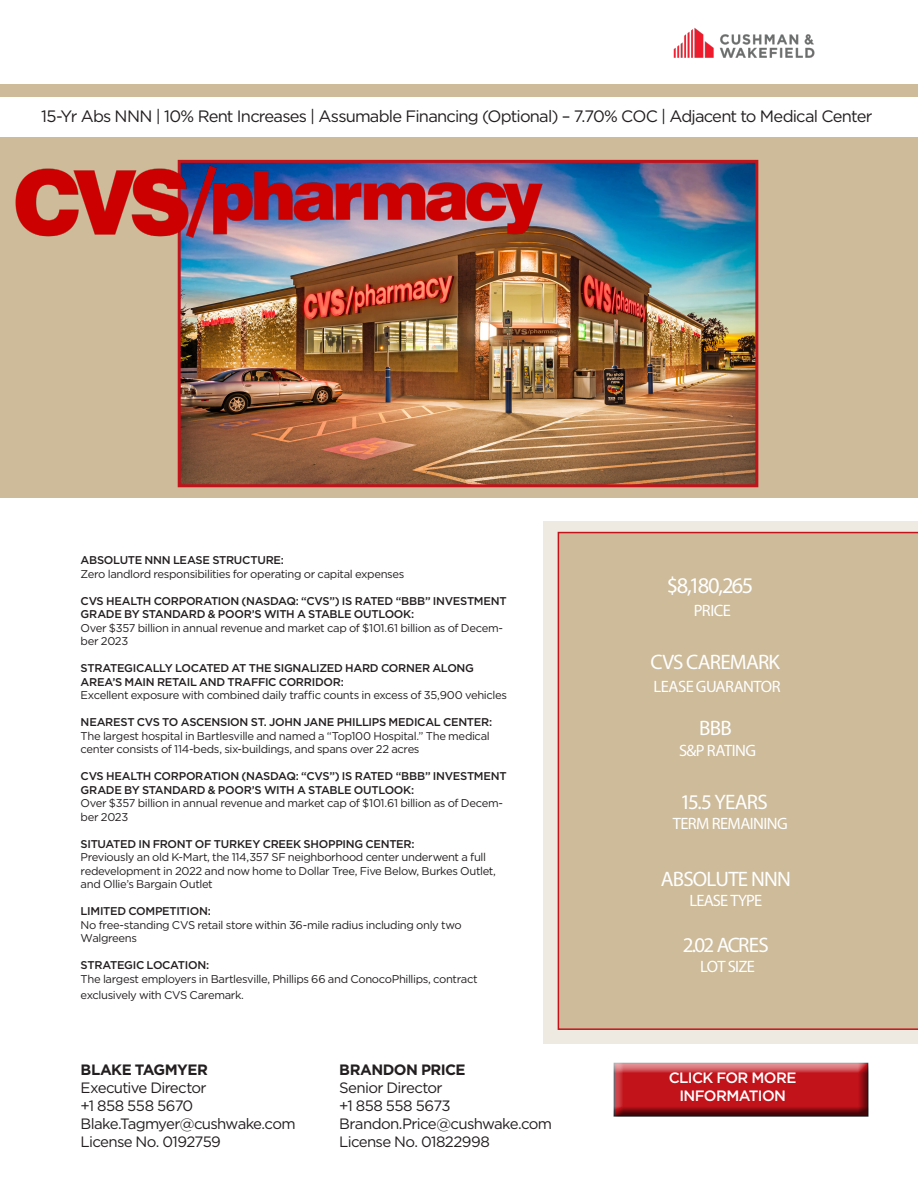
<style>
.page{position:relative;width:918px;height:1188px;background:#fff}
.page>*{position:absolute;margin:0;border:0;box-sizing:border-box;transform-origin:0 0}
.Header{font:22.5px "Myriad Pro";letter-spacing:-.075em;color:#fff}
.Header-2{font:21px "Myriad Pro";letter-spacing:-.04em;color:#fff}
.Subheader{font:16.5px "Gotham";letter-spacing:-.05em;color:#231f20}
.Header-3{font:16.5px "Myriad Pro";letter-spacing:-.04em;color:#fff}
.Header-4{font:15px "Gotham";letter-spacing:-.045em;color:#231f20}
.Header-5{font:700 15px "Gotham";letter-spacing:-.035em;color:#231f20}
.Header-6{font:500 15px "Gotham";letter-spacing:-.04em;color:#fff}
.Header-7{font:11.25px/13.5px "Gotham";letter-spacing:-.03em;color:#231f20}
.Header-8{font:500 11.25px/13.5px "Gotham";letter-spacing:-.025em;color:#231f20}
</style>
<div class="page">
<div style="left:544px;top:521px;width:374px;height:523px;background:#eee9e1"></div>
<div style="left:558px;top:532px;width:360px;height:498px;background:#cdbb9a"></div>
<div style="left:611px;top:1061px;width:258px;height:52px;background:#e6e6e7"></div>
<div style="left:611px;top:1063px;width:258px;height:55px;background:#231f20;opacity:.75"></div>
<div style="left:0;top:84px;width:918px;height:413px;background:#cdbb9a"></div>
<img style="left:182px;top:164px;width:572px;height:319px">
<div style="left:178px;top:160px;width:580px;height:327px;border:3px solid #c2121a"></div>
<div style="left:0;top:97px;width:918px;height:39px;background:#fff"></div>
<img style="left:15px;top:166px;width:545px;height:72px">
<img style="left:673px;top:27px;width:142px;height:31px">
<p class="Subheader" style="left:41px;top:105px;width:833px">15-Yr Abs NNN | 10% Rent Increases | Assumable Financing (Optional) – 7.70% COC | Adjacent to Medical Center</p>
<p class="Header-8" style="left:81px;top:553px;width:205px">ABSOLUTE NNN LEASE STRUCTURE:</p>
<p class="Header-7" style="left:81px;top:567px;width:325px">Zero landlord responsibilities for operating or capital expenses</p>
<p class="Header-8" style="left:81px;top:594px;width:427px">CVS HEALTH CORPORATION (NASDAQ: “CVS”) IS RATED “BBB” INVESTMENT<br>GRADE BY STANDARD &amp; POOR’S WITH A STABLE OUTLOOK:</p>
<p class="Header-7" style="left:81px;top:621px;width:424px">Over $357 billion in annual revenue and market cap of $101.61 billion as of Decem&shy;ber 2023</p>
<p class="Header-8" style="left:81px;top:661px;width:395px">STRATEGICALLY LOCATED AT THE SIGNALIZED HARD CORNER ALONG</p>
<p class="Header-8" style="left:81px;top:675px;width:265px">AREA’S MAIN RETAIL AND TRAFFIC CORRIDOR:</p>
<p class="Header-7" style="left:81px;top:688px;width:428px">Excellent exposure with combined daily traffic counts in excess of 35,900 vehicles</p>
<p class="Header-8" style="left:81px;top:715px;width:413px">NEAREST CVS TO ASCENSION ST. JOHN JANE PHILLIPS MEDICAL CENTER:</p>
<p class="Header-7" style="left:81px;top:729px;width:411px">The largest hospital in Bartlesville and named a “Top100 Hospital.” The medical center consists of 114-beds, six-buildings, and spans over 22 acres</p>
<p class="Header-8" style="left:81px;top:769px;width:427px">CVS HEALTH CORPORATION (NASDAQ: “CVS”) IS RATED “BBB” INVESTMENT<br>GRADE BY STANDARD &amp; POOR’S WITH A STABLE OUTLOOK:</p>
<p class="Header-7" style="left:81px;top:796px;width:424px">Over $357 billion in annual revenue and market cap of $101.61 billion as of Decem&shy;ber 2023</p>
<p class="Header-8" style="left:81px;top:837px;width:336px">SITUATED IN FRONT OF TURKEY CREEK SHOPPING CENTER:</p>
<p class="Header-7" style="left:81px;top:850px;width:417px">Previously an old K-Mart, the 114,357 SF neighborhood center underwent a full redevelopment in 2022 and now home to Dollar Tree, Five Below, Burkes Outlet, and Ollie’s Bargain Outlet</p>
<p class="Header-8" style="left:81px;top:904px;width:132px">LIMITED COMPETITION:</p>
<p class="Header-7" style="left:81px;top:918px;width:383px">No free-standing CVS retail store within 36-mile radius including only two</p>
<p class="Header-7" style="left:81px;top:931px;width:58px">Walgreens</p>
<p class="Header-8" style="left:81px;top:958px;width:130px">STRATEGIC LOCATION:</p>
<p class="Header-7" style="left:81px;top:972px;width:399px">The largest employers in Bartlesville, Phillips 66 and ConocoPhillips, contract</p>
<p class="Header-7" style="left:81px;top:988px;width:165px">exclusively with CVS Caremark.</p>
<p class="Header-5" style="left:81px;top:1059px;width:129px">BLAKE TAGMYER</p>
<p class="Header-4" style="left:81px;top:1078px;width:127px">Executive Director</p>
<p class="Header-4" style="left:81px;top:1096px;width:114px">+1 858 558 5670</p>
<p class="Header-4" style="left:81px;top:1114px;width:216px">Blake.Tagmyer@cushwake.com</p>
<p class="Header-4" style="left:81px;top:1132px;width:142px">License No. 0192759</p>
<p class="Header-5" style="left:339px;top:1059px;width:128px">BRANDON PRICE</p>
<p class="Header-4" style="left:339px;top:1078px;width:105px">Senior Director</p>
<p class="Header-4" style="left:339px;top:1096px;width:113px">+1 858 558 5673</p>
<p class="Header-4" style="left:339px;top:1114px;width:214px">Brandon.Price@cushwake.com</p>
<p class="Header-4" style="left:339px;top:1132px;width:152px">License No. 01822998</p>
<p class="Header" style="left:667px;top:572px;width:88px">$8,180,265</p>
<p class="Header-3" style="left:694px;top:601px;width:38px">PRICE</p>
<p class="Header-2" style="left:650px;top:649px;width:131px">CVS CAREMARK</p>
<p class="Header-3" style="left:654px;top:676px;width:129px">LEASE GUARANTOR</p>
<p class="Header-2" style="left:699px;top:715px;width:34px">BBB</p>
<p class="Header-3" style="left:679px;top:741px;width:79px">S&amp;P RATING</p>
<p class="Header-2" style="left:680px;top:789px;width:89px">15.5 YEARS</p>
<p class="Header-3" style="left:673px;top:814px;width:117px">TERM REMAINING</p>
<p class="Header-2" style="left:661px;top:866px;width:131px">ABSOLUTE NNN</p>
<p class="Header-3" style="left:689px;top:890px;width:74px">LEASE TYPE</p>
<p class="Header-2" style="left:683px;top:932px;width:87px">2.02 ACRES</p>
<p class="Header-3" style="left:700px;top:957px;width:56px">LOT SIZE</p>
<p class="Header-6" style="left:669px;top:1068px;width:129px">CLICK FOR MORE</p>
<p class="Header-6" style="left:679px;top:1086px;width:108px">INFORMATION</p>
</div>
